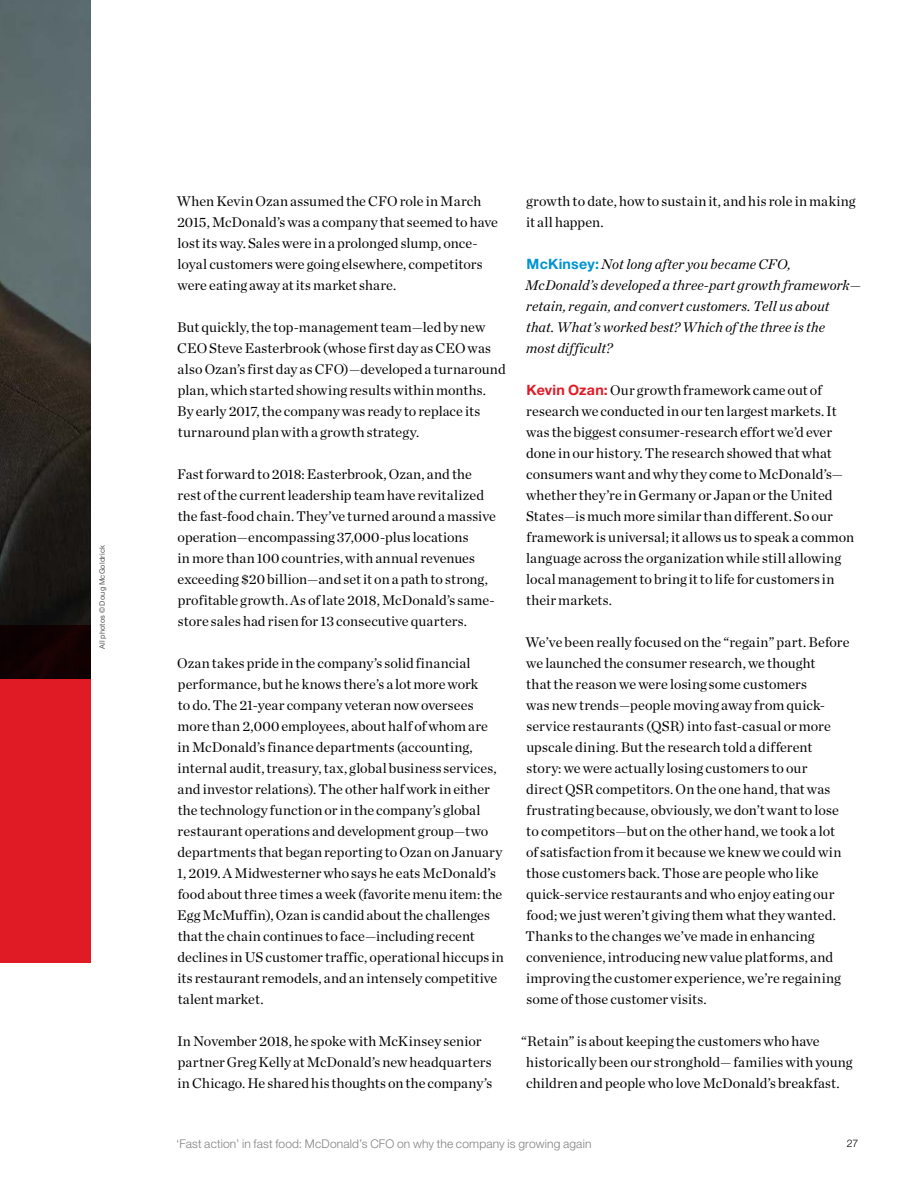
<style>
.page{position:relative;width:918px;height:1188px;background:#fff}
.page>*{position:absolute;margin:0;border:0;box-sizing:border-box;transform-origin:0 0}
.t1{font:14.25px/21px "Chronicle Deck";letter-spacing:.005em;color:#000}
.t2{font:italic 14.25px/21px "Chronicle Deck";letter-spacing:.01em;color:#000}
.t3{font:300 12px "Helvetica Neue LT Std";letter-spacing:.015em;color:#808183}
.t4{font:300 10.5px "Helvetica Neue LT Std";color:#000}
.t5{font:7.5px "Helvetica Neue LT Std";letter-spacing:.02em;color:#58585a}
.s1{font-family:"Helvetica Neue LT Std";font-weight:700;font-style:normal;color:#0093d1}
.s2{font-family:"Helvetica Neue LT Std";font-weight:700;color:#e01b26}
</style>
<div class="page">
<img style="left:0;top:0;width:91px;height:625px">
<svg style="left:0;top:625px;width:91px;height:338px;background:#bf1620"></svg>
<p class="t5" style="left:98px;top:649px;width:106px;rotate:-90deg">All photos © Doug McGoldrick</p>
<p class="t1" style="left:177px;top:190px;width:323px">When Kevin Ozan assumed the CFO role in March 2015, McDonald’s was a company that seemed to have lost its way. Sales were in a prolonged slump, once&shy;loyal customers were going elsewhere, competitors were eating away at its market share.</p>
<p class="t1" style="left:177px;top:316px;width:330px">But quickly, the top-management team—led by new CEO Steve Easterbrook (whose first day as CEO was also Ozan’s first day as CFO)—developed a turnaround plan, which started showing results within months.<br>By early 2017, the company was ready to replace its turnaround plan with a growth strategy.</p>
<p class="t1" style="left:177px;top:463px;width:320px">Fast forward to 2018: Easterbrook, Ozan, and the rest of the current leadership team have revitalized the fast-food chain. They’ve turned around a massive operation—encompassing 37,000-plus locations<br>in more than 100 countries, with annual revenues exceeding $20 billion—and set it on a path to strong, profitable growth. As of late 2018, McDonald’s same&shy;store sales had risen for 13 consecutive quarters.</p>
<p class="t1" style="left:177px;top:652px;width:328px">Ozan takes pride in the company’s solid financial performance, but he knows there’s a lot more work<br>to do. The 21-year company veteran now oversees more than 2,000 employees, about half of whom are<br>in McDonald’s finance departments (accounting, internal audit, treasury, tax, global business services, and investor relations). The other half work in either the technology function or in the company’s global restaurant operations and development group—two departments that began reporting to Ozan on January 1, 2019. A Midwesterner who says he eats McDonald’s food about three times a week (favorite menu item: the Egg McMuffin), Ozan is candid about the challenges that the chain continues to face—including recent declines in US customer traffic, operational hiccups in its restaurant remodels, and an intensely competitive talent market.</p>
<p class="t1" style="left:177px;top:1030px;width:317px">In November 2018, he spoke with McKinsey senior partner Greg Kelly at McDonald’s new headquarters in Chicago. He shared his thoughts on the company’s</p>
<p class="t1" style="left:526px;top:190px;width:331px">growth to date, how to sustain it, and his role in making it all happen.</p>
<p class="t2" style="left:525px;top:253px;width:337px"><span class="s1">McKinsey:</span> Not long after you became CFO, McDonald’s developed a three-part growth framework— retain, regain, and convert customers. Tell us about<br>that. What’s worked best? Which of the three is the<br>most difficult?</p>
<p class="t1" style="left:526px;top:379px;width:330px"><span class="s2">Kevin Ozan:</span> Our growth framework came out of research we conducted in our ten largest markets. It was the biggest consumer-research effort we’d ever done in our history. The research showed that what consumers want and why they come to McDonald’s— whether they’re in Germany or Japan or the United States—is much more similar than different. So our framework is universal; it allows us to speak a common language across the organization while still allowing local management to bring it to life for customers in their markets.</p>
<p class="t1" style="left:525px;top:631px;width:326px">We’ve been really focused on the “regain” part. Before we launched the consumer research, we thought<br>that the reason we were losing some customers<br>was new trends—people moving away from quick&shy;service restaurants (QSR) into fast-casual or more upscale dining. But the research told a different story: we were actually losing customers to our<br>direct QSR competitors. On the one hand, that was frustrating because, obviously, we don’t want to lose to competitors—but on the other hand, we took a lot of satisfaction from it because we knew we could win those customers back. Those are people who like quick-service restaurants and who enjoy eating our food; we just weren’t giving them what they wanted.<br>Thanks to the changes we’ve made in enhancing convenience, introducing new value platforms, and improving the customer experience, we’re regaining some of those customer visits.</p>
<p class="t1" style="left:526px;top:1030px;width:328px;text-indent:-5px">“Retain” is about keeping the customers who have historically been our stronghold— families with young children and people who love McDonald’s breakfast.</p>
<p class="t3" style="left:176px;top:1136px;width:417px">‘Fast action’ in fast food: McDonald’s CFO on why the company is growing again</p>
<p class="t4" style="left:847px;top:1137px;width:13px">27</p>
</div>
